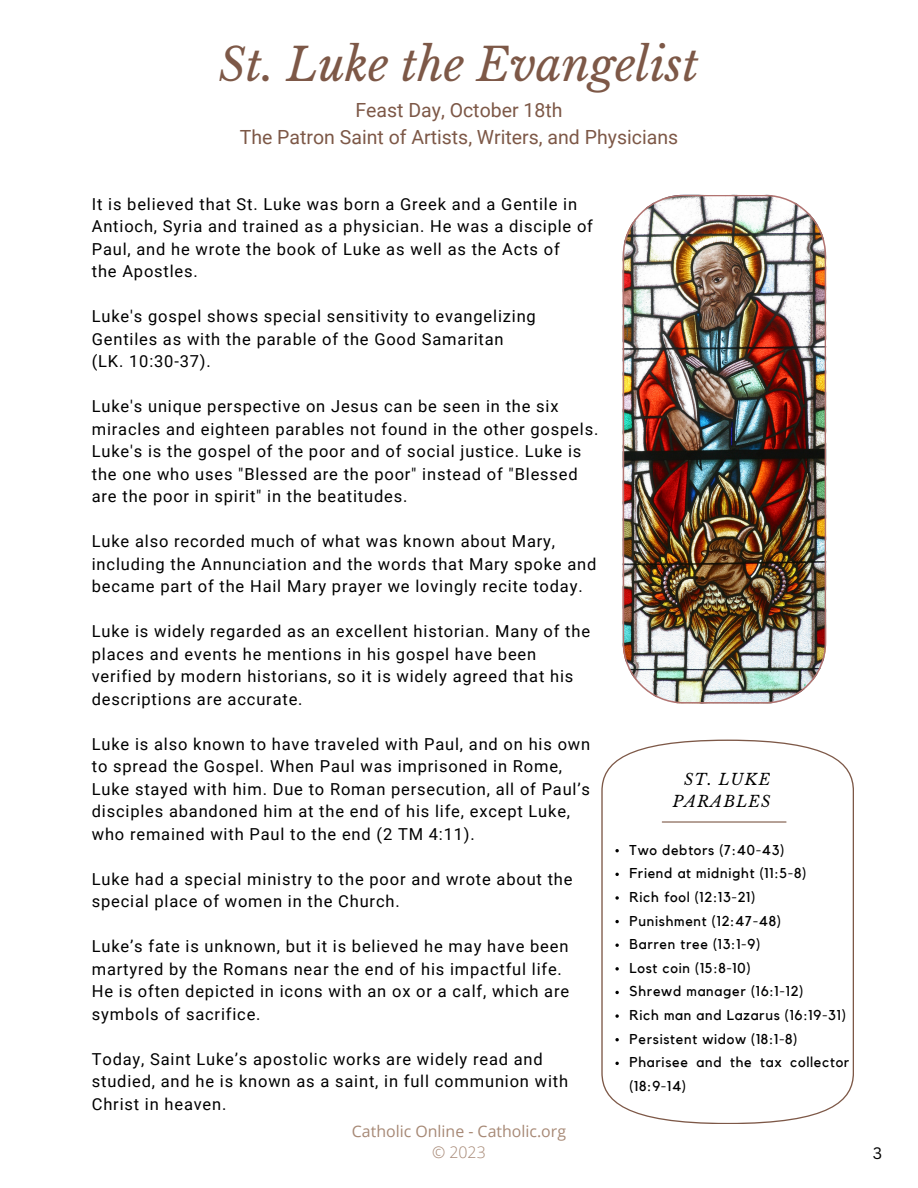
<style>
.page{position:relative;width:918px;height:1188px;background:#fff}
.page>*{position:absolute;margin:0;border:0;box-sizing:border-box;transform-origin:0 0}
.t1{font:italic 45.15px "Libre Baskerville";color:#7d5847}
.t2{font:19.5px "Roboto";color:#7d5847}
.t3{font:16.5px/22.5px "Roboto";letter-spacing:.05em;color:#000}
.t4{font:16.2px "Canva Sans";color:#000}
.t5{font:15.9px "Open Sans";color:#a78976}
.t6{font:300 15.9px "Open Sans";color:#a78976}
.t7{font:italic 15.6px/21.3px "Libre Baskerville";letter-spacing:.08em;color:#000;text-align:right}
.t8{font:14.25px/23.7px "Kollektif";letter-spacing:.05em;color:#000}
</style>
<div class="page">
<svg style="left:601px;top:740px;width:253px;height:384px"></svg>
<hr style="left:662px;top:821px;width:124px;height:2px;background:#7d5847">
<img style="left:623px;top:195px;width:203px;height:509px">
<svg style="left:615px;top:849px;width:4px;height:3px"></svg>
<svg style="left:615px;top:873px;width:4px;height:3px"></svg>
<svg style="left:615px;top:896px;width:4px;height:4px"></svg>
<svg style="left:615px;top:920px;width:4px;height:3px"></svg>
<svg style="left:615px;top:944px;width:4px;height:3px"></svg>
<svg style="left:615px;top:967px;width:4px;height:4px"></svg>
<svg style="left:615px;top:991px;width:4px;height:3px"></svg>
<svg style="left:615px;top:1014px;width:4px;height:4px"></svg>
<svg style="left:615px;top:1038px;width:4px;height:3px"></svg>
<svg style="left:615px;top:1062px;width:4px;height:3px"></svg>
<p class="t1" style="left:219px;top:37px;width:481px">St. Luke the Evangelist</p>
<p class="t2" style="left:355px;top:99px;width:208px">Feast Day, October 18th</p>
<p class="t2" style="left:240px;top:126px;width:440px">The Patron Saint of Artists, Writers, and Physicians</p>
<p class="t3" style="left:92px;top:193px;width:503px">It is believed that St. Luke was born a Greek and a Gentile in<br>Antioch, Syria and trained as a physician. He was a disciple of<br>Paul, and he wrote the book of Luke as well as the Acts of</p>
<p class="t3" style="left:92px;top:261px;width:108px">the Apostles.</p>
<p class="t3" style="left:92px;top:306px;width:446px">Luke's gospel shows special sensitivity to evangelizing<br>Gentiles as with the parable of the Good Samaritan</p>
<p class="t3" style="left:92px;top:351px;width:120px">(LK. 10:30-37).</p>
<p class="t3" style="left:92px;top:396px;width:508px">Luke's unique perspective on Jesus can be seen in the six miracles and eighteen parables not found in the other gospels.<br>Luke's is the gospel of the poor and of social justice. Luke is the one who uses "Blessed are the poor" instead of "Blessed are the poor in spirit" in the beatitudes.</p>
<p class="t3" style="left:92px;top:531px;width:506px">Luke also recorded much of what was known about Mary, including the Annunciation and the words that Mary spoke and became part of the Hail Mary prayer we lovingly recite today.</p>
<p class="t3" style="left:92px;top:621px;width:500px">Luke is widely regarded as an excellent historian. Many of the places and events he mentions in his gospel have been verified by modern historians, so it is widely agreed that his descriptions are accurate.</p>
<p class="t3" style="left:92px;top:733px;width:500px">Luke is also known to have traveled with Paul, and on his own to spread the Gospel. When Paul was imprisoned in Rome, Luke stayed with him. Due to Roman persecution, all of Paul’s disciples abandoned him at the end of his life, except Luke, who remained with Paul to the end (2 TM 4:11).</p>
<p class="t3" style="left:92px;top:868px;width:482px">Luke had a special ministry to the poor and wrote about the special place of women in the Church.</p>
<p class="t3" style="left:92px;top:936px;width:478px">Luke’s fate is unknown, but it is believed he may have been martyred by the Romans near the end of his impactful life.</p>
<p class="t3" style="left:92px;top:981px;width:479px">He is often depicted in icons with an ox or a calf, which are symbols of sacrifice.</p>
<p class="t3" style="left:92px;top:1048px;width:478px">Today, Saint Luke’s apostolic works are widely read and studied, and he is known as a saint, in full communion with<br>Christ in heaven.</p>
<p class="t5" style="left:352px;top:1120px;width:216px">Catholic Online - Catholic.org</p>
<p class="t6" style="left:432px;top:1142px;width:55px">© 2023</p>
<p class="t7" style="left:673px;top:769px;width:99px">ST. LUKE<br>PARABLES</p>
<p class="t8" style="left:630px;top:838px;width:156px">Two debtors (7:40-43)</p>
<p class="t8" style="left:630px;top:862px;width:178px">Friend at midnight (11:5-8)</p>
<p class="t8" style="left:630px;top:886px;width:128px">Rich fool (12:13-21)</p>
<p class="t8" style="left:630px;top:909px;width:153px">Punishment (12:47-48)</p>
<p class="t8" style="left:630px;top:933px;width:132px">Barren tree (13:1-9)</p>
<p class="t8" style="left:630px;top:957px;width:123px">Lost coin (15:8-10)</p>
<p class="t8" style="left:630px;top:980px;width:176px">Shrewd manager (16:1-12)</p>
<p class="t8" style="left:630px;top:1004px;width:218px">Rich man and Lazarus (16:19-31)</p>
<p class="t8" style="left:630px;top:1027px;width:170px">Persistent widow (18:1-8)</p>
<p class="t8" style="left:630px;top:1051px;width:221px">Pharisee and the tax collector (18:9-14)</p>
<p class="t4" style="left:873px;top:1141px;width:11px">3</p>
</div>
